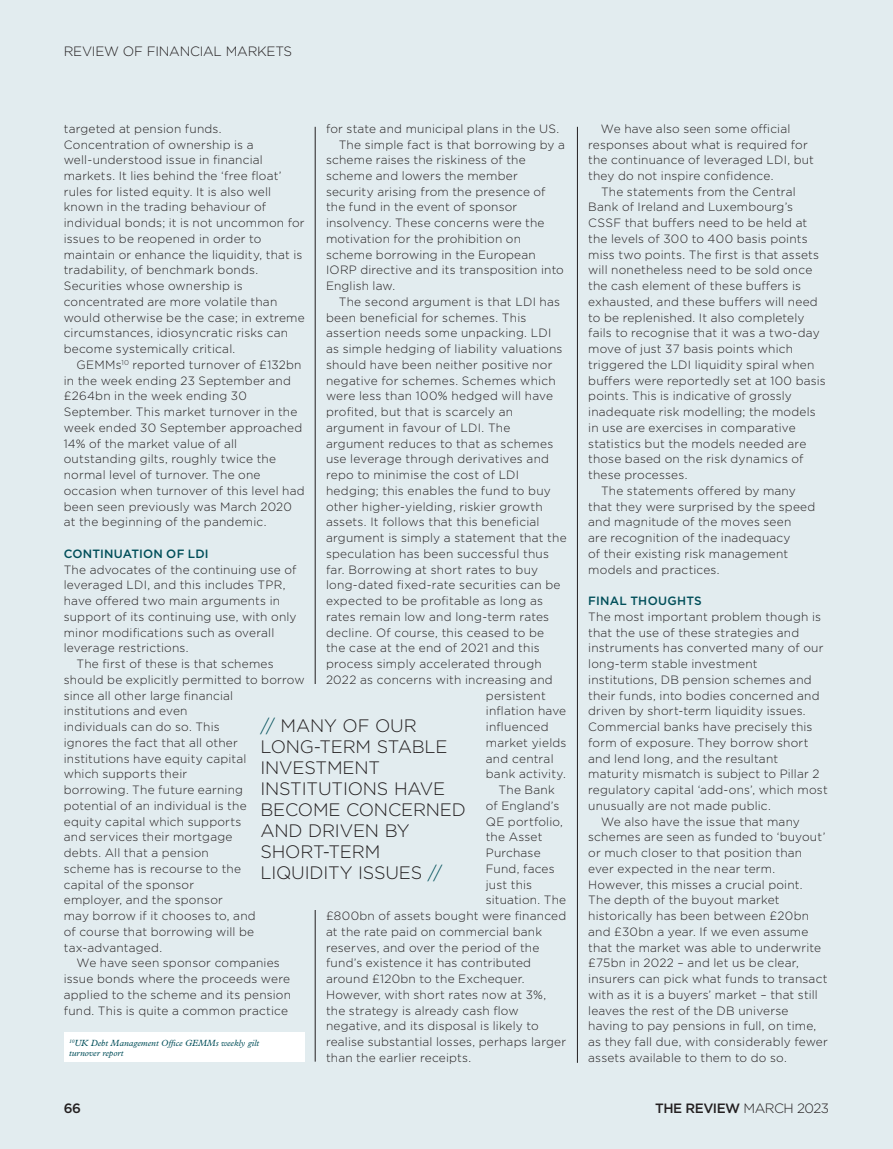
<style>
.page{position:relative;width:893px;height:1149px;background:#fff}
.page>*{position:absolute;margin:0;border:0;box-sizing:border-box;transform-origin:0 0}
.QUOTE_2{font:300 18px/21px "Gotham";letter-spacing:-.01em;color:#231f20}
.t1{font:300 13.5px "Gotham";letter-spacing:-.02em;color:#231f20}
.t2{font:500 13.5px "Gotham";letter-spacing:-.04em;color:#231f20}
.COPY{font:300 12px/15.8px "Gotham";letter-spacing:.015em;color:#231f20}
.Body_copy{font:italic 9px/10.5px "Plantin MT Pro";color:#004e59}
.s1{font-weight:500;color:#004e59}
.s2{color:#004e59}
.s3{font-weight:300}
</style>
<div class="page">
<div style="left:0;top:0;width:893px;height:1148px;background:#e2ecef"></div>
<hr style="left:577px;top:127px;width:1px;height:935px;background:#231f20">
<hr style="left:315px;top:127px;width:1px;height:934px;background:#231f20">
<div style="left:260px;top:684px;width:209px;height:225px;background:#e2ecef"></div>
<div style="left:64px;top:1031px;width:241px;height:30px;background:#fff"></div>
<p class="t1" style="left:64px;top:43px;width:230px">REVIEW OF FINANCIAL MARKETS</p>
<p class="COPY" style="left:64px;top:120px;width:242px">targeted at pension funds.<br>Concentration of ownership is a well-understood issue in financial markets. It lies behind the ‘free float’ rules for listed equity. It is also well known in the trading behaviour of individual bonds; it is not uncommon for issues to be reopened in order to maintain or enhance the liquidity, that is tradability, of benchmark bonds.<br>Securities whose ownership is concentrated are more volatile than would otherwise be the case; in extreme circumstances, idiosyncratic risks can become systemically critical.</p>
<p class="COPY" style="left:64px;top:356px;width:242px;text-indent:13px">GEMMs<sup>10</sup> reported turnover of £132bn in the week ending 23 September and £264bn in the week ending 30<br>September. This market turnover in the week ended 30 September approached 14% of the market value of all outstanding gilts, roughly twice the normal level of turnover. The one occasion when turnover of this level had been seen previously was March 2020 at the beginning of the pandemic.</p>
<p class="COPY" style="left:64px;top:545px;width:234px"><span class="s1">CONTINUATION OF LDI<br></span>The advocates of the continuing use of leveraged LDI, and this includes TPR, have offered two main arguments in support of its continuing use, with only minor modifications such as overall leverage restrictions.</p>
<p class="COPY" style="left:64px;top:655px;width:242px;text-indent:13px">The first of these is that schemes should be explicitly permitted to borrow since all other large financial<br>institutions and even<br>individuals can do so. This<br>ignores the fact that all other institutions have equity capital<br>which supports their<br>borrowing. The future earning<br>potential of an individual is the<br>equity capital which supports<br>and services their mortgage<br>debts. All that a pension<br>scheme has is recourse to the<br>capital of the sponsor<br>employer, and the sponsor<br>may borrow if it chooses to, and<br>of course that borrowing will be tax-advantaged.</p>
<p class="COPY" style="left:64px;top:954px;width:229px;text-align:center">We have seen sponsor companies issue bonds where the proceeds were applied to the scheme and its pension fund. This is quite a common practice</p>
<p class="COPY" style="left:326px;top:120px;width:235px">for state and municipal plans in the US.</p>
<p class="COPY" style="left:326px;top:136px;width:240px;text-indent:13px">The simple fact is that borrowing by a scheme raises the riskiness of the scheme and lowers the member security arising from the presence of the fund in the event of sponsor insolvency. These concerns were the motivation for the prohibition on scheme borrowing in the European<br>IORP directive and its transposition into<br>English law.</p>
<p class="COPY" style="left:339px;top:293px;width:223px">The second argument is that LDI has</p>
<p class="COPY" style="left:326px;top:309px;width:202px">been beneficial for schemes. This</p>
<p class="COPY" style="left:326px;top:325px;width:227px">assertion needs some unpacking. LDI</p>
<p class="COPY" style="left:326px;top:340px;width:238px">as simple hedging of liability valuations</p>
<p class="COPY" style="left:326px;top:356px;width:228px">should have been neither positive nor</p>
<p class="COPY" style="left:326px;top:372px;width:231px">negative for schemes. Schemes which</p>
<p class="COPY" style="left:326px;top:388px;width:229px">were less than 100% hedged will have</p>
<p class="COPY" style="left:326px;top:403px;width:189px">profited, but that is scarcely an</p>
<p class="COPY" style="left:326px;top:419px;width:186px">argument in favour of LDI. The</p>
<p class="COPY" style="left:326px;top:435px;width:229px">argument reduces to that as schemes</p>
<p class="COPY" style="left:326px;top:451px;width:225px">use leverage through derivatives and</p>
<p class="COPY" style="left:326px;top:466px;width:195px">repo to minimise the cost of LDI</p>
<p class="COPY" style="left:326px;top:482px;width:226px">hedging; this enables the fund to buy</p>
<p class="COPY" style="left:326px;top:498px;width:218px">other higher-yielding, riskier growth</p>
<p class="COPY" style="left:326px;top:514px;width:215px">assets. It follows that this beneficial</p>
<p class="COPY" style="left:326px;top:529px;width:242px">argument is simply a statement that the</p>
<p class="COPY" style="left:326px;top:545px;width:225px">speculation has been successful thus</p>
<p class="COPY" style="left:326px;top:561px;width:214px">far. Borrowing at short rates to buy</p>
<p class="COPY" style="left:326px;top:576px;width:236px">long-dated fixed-rate securities can be</p>
<p class="COPY" style="left:326px;top:592px;width:219px">expected to be profitable as long as</p>
<p class="COPY" style="left:326px;top:608px;width:225px">rates remain low and long-term rates</p>
<p class="COPY" style="left:326px;top:624px;width:220px">decline. Of course, this ceased to be</p>
<p class="COPY" style="left:326px;top:639px;width:215px">the case at the end of 2021 and this</p>
<p class="COPY" style="left:326px;top:655px;width:217px">process simply accelerated through</p>
<p class="COPY" style="left:326px;top:671px;width:228px">2022 as concerns with increasing and</p>
<p class="COPY" style="left:486px;top:687px;width:61px">persistent</p>
<p class="COPY" style="left:486px;top:702px;width:82px">inflation have</p>
<p class="COPY" style="left:486px;top:718px;width:64px">influenced</p>
<p class="COPY" style="left:486px;top:734px;width:82px">market yields</p>
<p class="COPY" style="left:486px;top:749px;width:69px">and central</p>
<p class="COPY" style="left:486px;top:765px;width:82px">bank activity.</p>
<p class="COPY" style="left:499px;top:781px;width:58px">The Bank</p>
<p class="COPY" style="left:486px;top:797px;width:75px">of England’s</p>
<p class="COPY" style="left:486px;top:812px;width:79px">QE portfolio,</p>
<p class="COPY" style="left:486px;top:828px;width:58px">the Asset</p>
<p class="COPY" style="left:486px;top:844px;width:56px">Purchase</p>
<p class="COPY" style="left:486px;top:860px;width:70px">Fund, faces</p>
<p class="COPY" style="left:486px;top:875px;width:48px">just this</p>
<p class="COPY" style="left:486px;top:891px;width:82px">situation. The</p>
<p class="COPY" style="left:326px;top:907px;width:242px">£800bn of assets bought were financed</p>
<p class="COPY" style="left:326px;top:923px;width:218px">at the rate paid on commercial bank</p>
<p class="COPY" style="left:326px;top:938px;width:215px">reserves, and over the period of the</p>
<p class="COPY" style="left:326px;top:954px;width:207px">fund’s existence it has contributed</p>
<p class="COPY" style="left:326px;top:970px;width:200px">around £120bn to the Exchequer.</p>
<p class="COPY" style="left:326px;top:985px;width:222px">However, with short rates now at 3%,</p>
<p class="COPY" style="left:326px;top:1001px;width:194px">the strategy is already cash flow</p>
<p class="COPY" style="left:326px;top:1017px;width:214px">negative, and its disposal is likely to</p>
<p class="COPY" style="left:326px;top:1033px;width:242px">realise substantial losses, perhaps larger</p>
<p class="COPY" style="left:326px;top:1048px;width:147px">than the earlier receipts.</p>
<p class="QUOTE_2" style="left:260px;top:714px;width:207px"><span class="s2">//</span> MANY OF OUR<br>LONG-TERM STABLE<br>INVESTMENT<br>INSTITUTIONS HAVE<br>BECOME CONCERNED<br>AND DRIVEN BY<br>SHORT-TERM<br>LIQUIDITY ISSUES <span class="s2">//</span></p>
<p class="Body_copy" style="left:69px;top:1037px;width:192px"><sup>10</sup>UK Debt Management Office GEMMs weekly gilt turnover report</p>
<p class="COPY" style="left:588px;top:120px;width:227px;text-indent:13px">We have also seen some official responses about what is required for the continuance of leveraged LDI, but they do not inspire confidence.</p>
<p class="COPY" style="left:588px;top:183px;width:239px;text-indent:13px">The statements from the Central Bank of Ireland and Luxembourg’s CSSF that buffers need to be held at the levels of 300 to 400 basis points miss two points. The first is that assets will nonetheless need to be sold once the cash element of these buffers is exhausted, and these buffers will need to be replenished. It also completely fails to recognise that it was a two-day move of just 37 basis points which triggered the LDI liquidity spiral when buffers were reportedly set at 100 basis points. This is indicative of grossly inadequate risk modelling; the models in use are exercises in comparative statistics but the models needed are those based on the risk dynamics of these processes.</p>
<p class="COPY" style="left:588px;top:482px;width:229px;text-indent:13px">The statements offered by many that they were surprised by the speed and magnitude of the moves seen<br>are recognition of the inadequacy<br>of their existing risk management models and practices.</p>
<p class="COPY" style="left:588px;top:592px;width:241px"><span class="s1">FINAL THOUGHTS<br></span>The most important problem though is that the use of these strategies and instruments has converted many of our long-term stable investment institutions, DB pension schemes and their funds, into bodies concerned and driven by short-term liquidity issues.<br>Commercial banks have precisely this form of exposure. They borrow short and lend long, and the resultant maturity mismatch is subject to Pillar 2 regulatory capital ‘add-ons’, which most unusually are not made public.</p>
<p class="COPY" style="left:588px;top:812px;width:241px;text-indent:13px">We also have the issue that many schemes are seen as funded to ‘buyout’ or much closer to that position than ever expected in the near term.<br>However, this misses a crucial point.<br>The depth of the buyout market historically has been between £20bn and £30bn a year. If we even assume that the market was able to underwrite £75bn in 2022 – and let us be clear, insurers can pick what funds to transact with as it is a buyers’ market – that still leaves the rest of the DB universe having to pay pensions in full, on time, as they fall due, with considerably fewer assets available to them to do so.</p>
<p class="t2" style="left:64px;top:1098px;width:19px">66</p>
<p class="t2" style="left:655px;top:1098px;width:175px">THE REVIEW <span class="s3">MARCH 2023</span></p>
</div>
